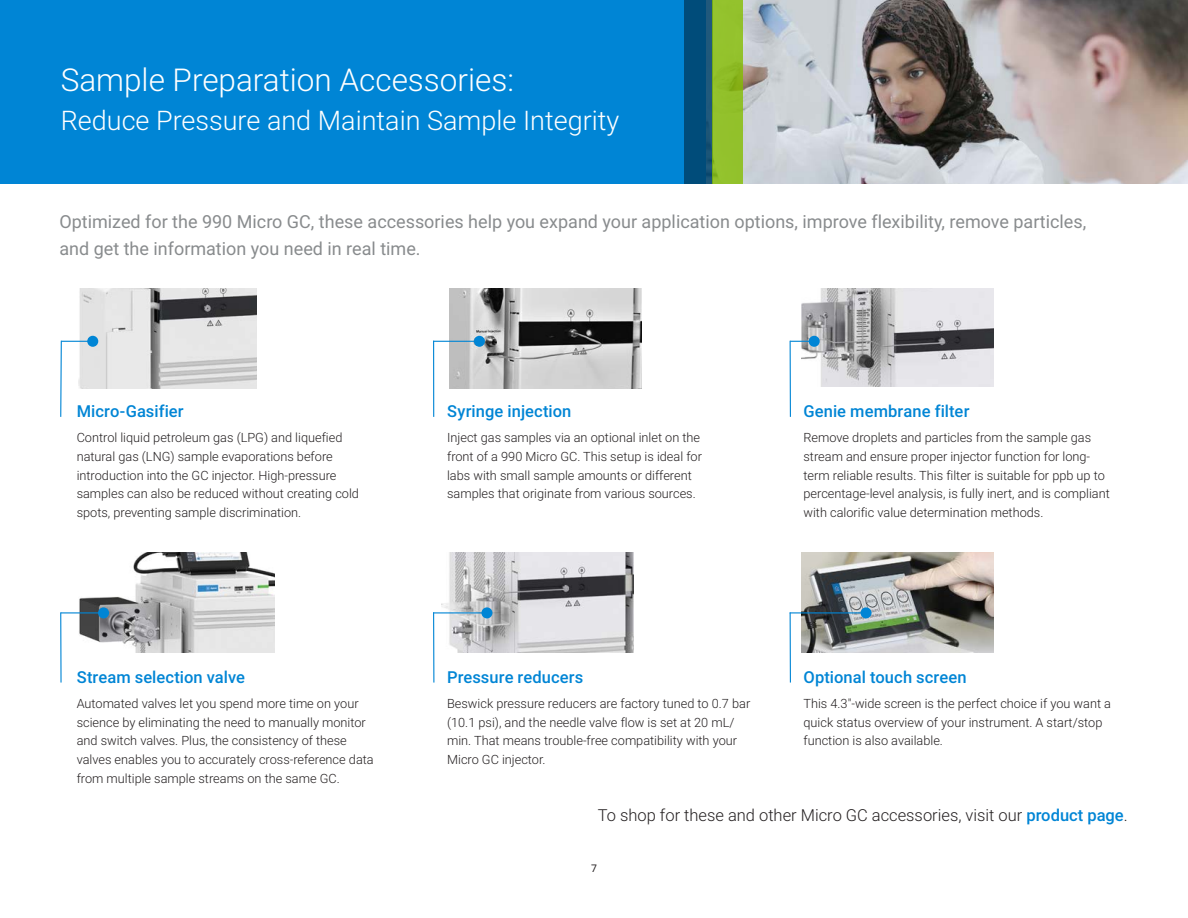
<style>
.page{position:relative;width:1188px;height:918px;background:#fff}
.page>*{position:absolute;margin:0;border:0;box-sizing:border-box;transform-origin:0 0}
.BROCHURE_int_photo_h{font:300 31.5px "Roboto";color:#fff}
.BROCHURE_int_photo_h-2{font:300 27px "Roboto";color:#fff}
.BROCHURE_paragraph_g{font:18px/27px "Roboto";color:#888b8d}
.BROCHURE_subhead_blu{font:500 16.5px "Roboto";letter-spacing:.005em;color:#0085d5}
.t1{font:300 16.5px "Roboto";color:#231f20}
.BROCHURE_callout_tex{font:300 12.75px/18.8px "Roboto";color:#231f20}
.t2{font:10.5px "Roboto";color:#231f20}
.s1{font-weight:500;color:#0085d5}
</style>
<div class="page">
<div style="left:0;top:0;width:1188px;height:184px;background:#0085d5"></div>
<img style="left:743px;top:0;width:445px;height:184px">
<svg style="left:684px;top:0;width:29px;height:184px;fill:#004c7a"></svg>
<div style="left:713px;top:0;width:30px;height:184px;background:#93c12c"></div>
<img style="left:79px;top:288px;width:177px;height:101px">
<svg style="left:60px;top:340px;width:2px;height:77px"></svg>
<hr style="left:61px;top:341px;width:32px;height:1px;background:#0085d5">
<div style="left:87px;top:336px;width:11px;height:11px;background:#0085d5;border-radius:50%"></div>
<img style="left:449px;top:288px;width:193px;height:101px">
<hr style="left:433px;top:341px;width:46px;height:1px;background:#0085d5">
<div style="left:474px;top:336px;width:11px;height:11px;background:#0085d5;border-radius:50%"></div>
<hr style="left:433px;top:341px;width:1px;height:76px;background:#0085d5">
<img style="left:801px;top:288px;width:193px;height:98px">
<hr style="left:790px;top:341px;width:1px;height:76px;background:#0085d5">
<svg style="left:790px;top:341px;width:19px;height:1px"></svg>
<div style="left:809px;top:336px;width:11px;height:11px;background:#0085d5;border-radius:50%"></div>
<img style="left:79px;top:552px;width:195px;height:100px">
<hr style="left:60px;top:612px;width:2px;height:71px;background:#0085d5">
<hr style="left:61px;top:612px;width:43px;height:1px;background:#0085d5">
<div style="left:98px;top:607px;width:11px;height:11px;background:#0085d5;border-radius:50%"></div>
<img style="left:442px;top:552px;width:192px;height:100px">
<hr style="left:433px;top:612px;width:54px;height:1px;background:#0085d5">
<div style="left:481px;top:607px;width:11px;height:11px;background:#0085d5;border-radius:50%"></div>
<hr style="left:433px;top:612px;width:1px;height:71px;background:#0085d5">
<img style="left:801px;top:552px;width:193px;height:100px">
<hr style="left:790px;top:612px;width:76px;height:1px;background:#0085d5">
<div style="left:861px;top:607px;width:11px;height:11px;background:#0085d5;border-radius:50%"></div>
<hr style="left:790px;top:612px;width:1px;height:71px;background:#0085d5">
<p class="BROCHURE_int_photo_h" style="left:61px;top:58px;width:455px">Sample Preparation Accessories:</p>
<p class="BROCHURE_int_photo_h-2" style="left:61px;top:101px;width:560px">Reduce Pressure and Maintain Sample Integrity</p>
<p class="BROCHURE_paragraph_g" style="left:59px;top:208px;width:1028px">Optimized for the 990 Micro GC, these accessories help you expand your application options, improve flexibility, remove particles, and get the information you need in real time.</p>
<p class="BROCHURE_subhead_blu" style="left:77px;top:400px;width:109px">Micro-Gasifier</p>
<p class="BROCHURE_callout_tex" style="left:77px;top:428px;width:284px">Control liquid petroleum gas (LPG) and liquefied natural gas (LNG) sample evaporations before introduction into the GC injector. High-pressure samples can also be reduced without creating cold spots, preventing sample discrimination.</p>
<p class="BROCHURE_subhead_blu" style="left:77px;top:666px;width:170px">Stream selection valve</p>
<p class="BROCHURE_callout_tex" style="left:77px;top:693px;width:299px">Automated valves let you spend more time on your science by eliminating the need to manually monitor and switch valves. Plus, the consistency of these valves enables you to accurately cross-reference data from multiple sample streams on the same GC.</p>
<p class="BROCHURE_subhead_blu" style="left:447px;top:400px;width:126px">Syringe injection</p>
<p class="BROCHURE_callout_tex" style="left:447px;top:428px;width:256px">Inject gas samples via an optional inlet on the front of a 990 Micro GC. This setup is ideal for labs with small sample amounts or different samples that originate from various sources.</p>
<p class="BROCHURE_subhead_blu" style="left:804px;top:400px;width:167px">Genie membrane filter</p>
<p class="BROCHURE_callout_tex" style="left:804px;top:428px;width:308px">Remove droplets and particles from the sample gas stream and ensure proper injector function for long&shy;term reliable results. This filter is suitable for ppb up to percentage-level analysis, is fully inert, and is compliant with calorific value determination methods.</p>
<p class="BROCHURE_subhead_blu" style="left:447px;top:666px;width:138px">Pressure reducers</p>
<p class="BROCHURE_callout_tex" style="left:447px;top:693px;width:305px">Beswick pressure reducers are factory tuned to 0.7 bar (10.1 psi), and the needle valve flow is set at 20 mL/ min. That means trouble-free compatibility with your Micro GC injector.</p>
<p class="BROCHURE_subhead_blu" style="left:804px;top:666px;width:165px">Optional touch screen</p>
<p class="BROCHURE_callout_tex" style="left:804px;top:693px;width:309px">This 4.3"-wide screen is the perfect choice if you want a quick status overview of your instrument. A start/stop function is also available.</p>
<p class="t1" style="left:598px;top:803px;width:531px">To shop for these and other Micro GC accessories, visit our <span class="s1">product page</span>.</p>
<p class="t2" style="left:591px;top:861px;width:7px">7</p>
</div>
